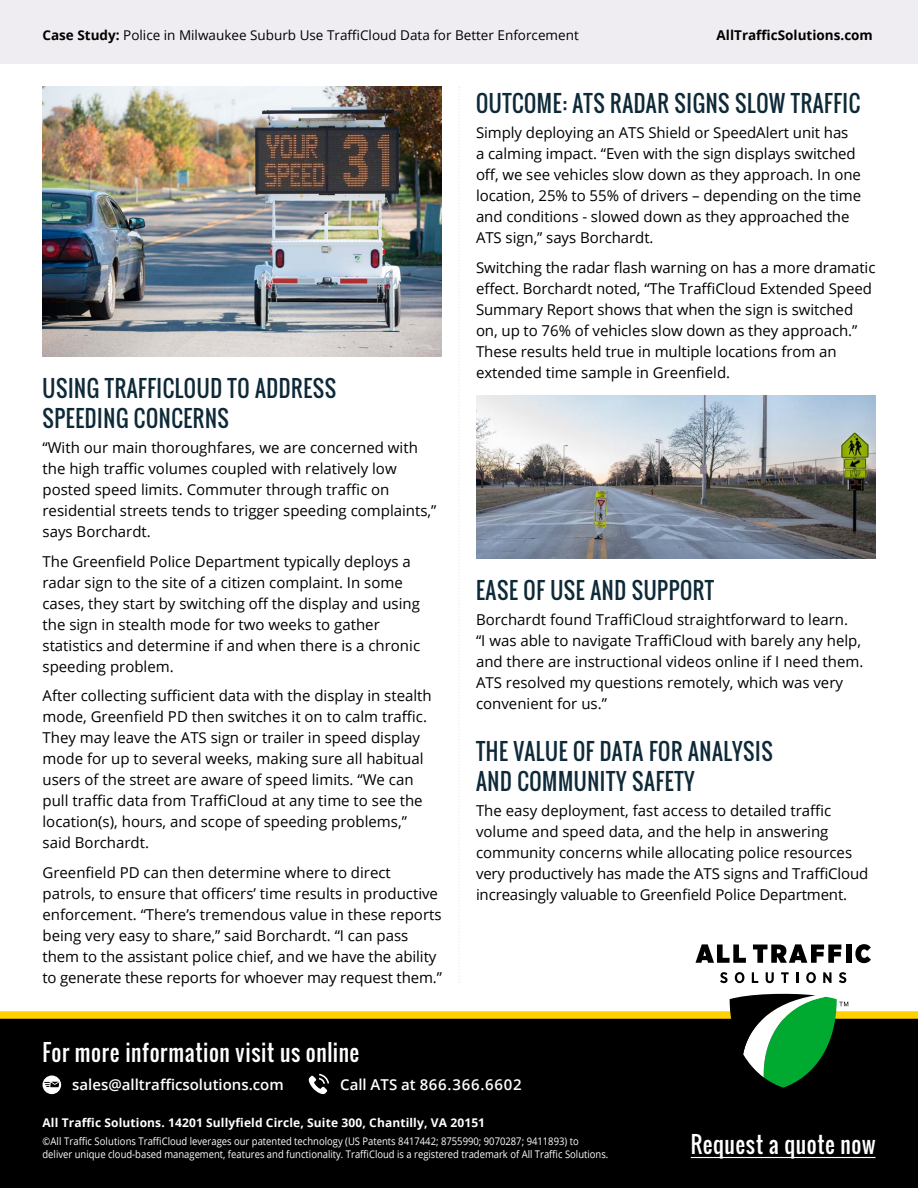
<style>
.page{position:relative;width:918px;height:1188px;background:#fff}
.page>*{position:absolute;margin:0;border:0;box-sizing:border-box;transform-origin:0 0}
.t1{font:22.5px/30px "Oswald";letter-spacing:.03em;color:#0e2938;scale:.94 1}
.t2{font:22.5px "Oswald";letter-spacing:.03em;color:#fff;scale:.95 1}
.t3{font:15px/21px "Open Sans";color:#000}
.t4{font:600 15px "Open Sans";color:#fff}
.t5{font:600 15px "Open Sans";letter-spacing:.05em;color:#fff}
.t6{font:13.5px "Open Sans";color:#000}
.t7{font:700 13.5px "Open Sans";color:#000}
.t8{font:700 12px "Open Sans";letter-spacing:.01em;color:#fff}
.t9{font:10.5px/13.5px "Open Sans";color:#fff;scale:.9 1}
.s1{font-weight:700}
</style>
<div class="page">
<img style="left:476px;top:395px;width:399px;height:163px">
<div style="left:0;top:0;width:918px;height:64px;background:#efedf1"></div>
<svg style="left:458px;top:86px;width:2px;height:897px"></svg>
<div style="left:0;top:1014px;width:918px;height:174px;background:#000"></div>
<svg style="left:309px;top:1074px;width:20px;height:20px"></svg>
<svg style="left:43px;top:1076px;width:18px;height:18px"></svg>
<div style="left:0;top:1011px;width:918px;height:8px;background:#ffd100"></div>
<hr style="left:691px;top:1157px;width:184px;height:1px;background:#fff">
<svg style="left:730px;top:993px;width:118px;height:95px"></svg>
<svg style="left:720px;top:972px;width:8px;height:11px"></svg>
<svg style="left:735px;top:972px;width:9px;height:11px"></svg>
<svg style="left:752px;top:972px;width:6px;height:11px"></svg>
<svg style="left:766px;top:972px;width:8px;height:11px"></svg>
<svg style="left:781px;top:972px;width:8px;height:11px"></svg>
<svg style="left:797px;top:972px;width:2px;height:11px"></svg>
<svg style="left:806px;top:972px;width:10px;height:11px"></svg>
<svg style="left:823px;top:972px;width:8px;height:11px"></svg>
<svg style="left:839px;top:972px;width:7px;height:11px"></svg>
<svg style="left:696px;top:944px;width:50px;height:19px"></svg>
<svg style="left:753px;top:944px;width:88px;height:19px"></svg>
<div style="left:846px;top:945px;width:6px;height:18px;background:#000"></div>
<svg style="left:855px;top:944px;width:16px;height:19px"></svg>
<img style="left:43px;top:86px;width:399px;height:270px">
<p class="t6" style="left:43px;top:25px;width:538px"><span class="s1">Case Study:</span> Police in Milwaukee Suburb Use TraffiCloud Data for Better Enforcement</p>
<p class="t7" style="left:717px;top:25px;width:158px">AllTrafficSolutions.com</p>
<h1 class="t1" style="left:43px;top:373px;width:314px">USING TRAFFICLOUD TO ADDRESS<br>SPEEDING CONCERNS</h1>
<p class="t3" style="left:43px;top:437px;width:396px">“With our main thoroughfares, we are concerned with the high traffic volumes coupled with relatively low posted speed limits. Commuter through traffic on residential streets tends to trigger speeding complaints,” says Borchardt.</p>
<p class="t3" style="left:43px;top:550px;width:379px">The Greenfield Police Department typically deploys a radar sign to the site of a citizen complaint. In some cases, they start by switching off the display and using the sign in stealth mode for two weeks to gather statistics and determine if and when there is a chronic speeding problem.</p>
<p class="t3" style="left:43px;top:685px;width:391px">After collecting sufficient data with the display in stealth mode, Greenfield PD then switches it on to calm traffic.<br>They may leave the ATS sign or trailer in speed display mode for up to several weeks, making sure all habitual users of the street are aware of speed limits. “We can pull traffic data from TraffiCloud at any time to see the location(s), hours, and scope of speeding problems,” said Borchardt.</p>
<p class="t3" style="left:43px;top:861px;width:401px">Greenfield PD can then determine where to direct patrols, to ensure that officers’ time results in productive enforcement. “There’s tremendous value in these reports being very easy to share,” said Borchardt. “I can pass them to the assistant police chief, and we have the ability to generate these reports for whoever may request them.”</p>
<h1 class="t1" style="left:476px;top:88px;width:410px">OUTCOME: ATS RADAR SIGNS SLOW TRAFFIC</h1>
<p class="t3" style="left:476px;top:122px;width:387px">Simply deploying an ATS Shield or SpeedAlert unit has<br>a calming impact. “Even with the sign displays switched off, we see vehicles slow down as they approach. In one location, 25% to 55% of drivers – depending on the time and conditions - slowed down as they approached the ATS sign,” says Borchardt.</p>
<p class="t3" style="left:476px;top:257px;width:401px">Switching the radar flash warning on has a more dramatic effect. Borchardt noted, “The TraffiCloud Extended Speed Summary Report shows that when the sign is switched on, up to 76% of vehicles slow down as they approach.” These results held true in multiple locations from an extended time sample in Greenfield.</p>
<h1 class="t1" style="left:476px;top:575px;width:255px">EASE OF USE AND SUPPORT</h1>
<p class="t3" style="left:476px;top:609px;width:389px">Borchardt found TraffiCloud straightforward to learn.<br>“I was able to navigate TraffiCloud with barely any help, and there are instructional videos online if I need them.<br>ATS resolved my questions remotely, which was very convenient for us.”</p>
<h1 class="t1" style="left:476px;top:736px;width:317px">THE VALUE OF DATA FOR ANALYSIS<br>AND COMMUNITY SAFETY</h1>
<p class="t3" style="left:476px;top:799px;width:394px">The easy deployment, fast access to detailed traffic volume and speed data, and the help in answering community concerns while allocating police resources very productively has made the ATS signs and TraffiCloud increasingly valuable to Greenfield Police Department.</p>
<h1 class="t2" style="left:43px;top:1035px;width:335px">For more information visit us online</h1>
<p class="t4" style="left:72px;top:1075px;width:213px">sales@alltrafficsolutions.com</p>
<p class="t5" style="left:340px;top:1075px;width:183px">Call ATS at 866.366.6602</p>
<p class="t8" style="left:43px;top:1114px;width:444px">All Traffic Solutions. 14201 Sullyfield Circle, Suite 300, Chantilly, VA 20151</p>
<p class="t9" style="left:43px;top:1134px;width:630px">©All Traffic Solutions TraffiCloud leverages our patented technology (US Patents 8417442; 8755990; 9070287; 9411893) to deliver unique cloud-based management, features and functionality. TraffiCloud is a registered trademark of All Traffic Solutions.</p>
<h1 class="t2" style="left:691px;top:1127px;width:196px">Request a quote now</h1>
</div>
